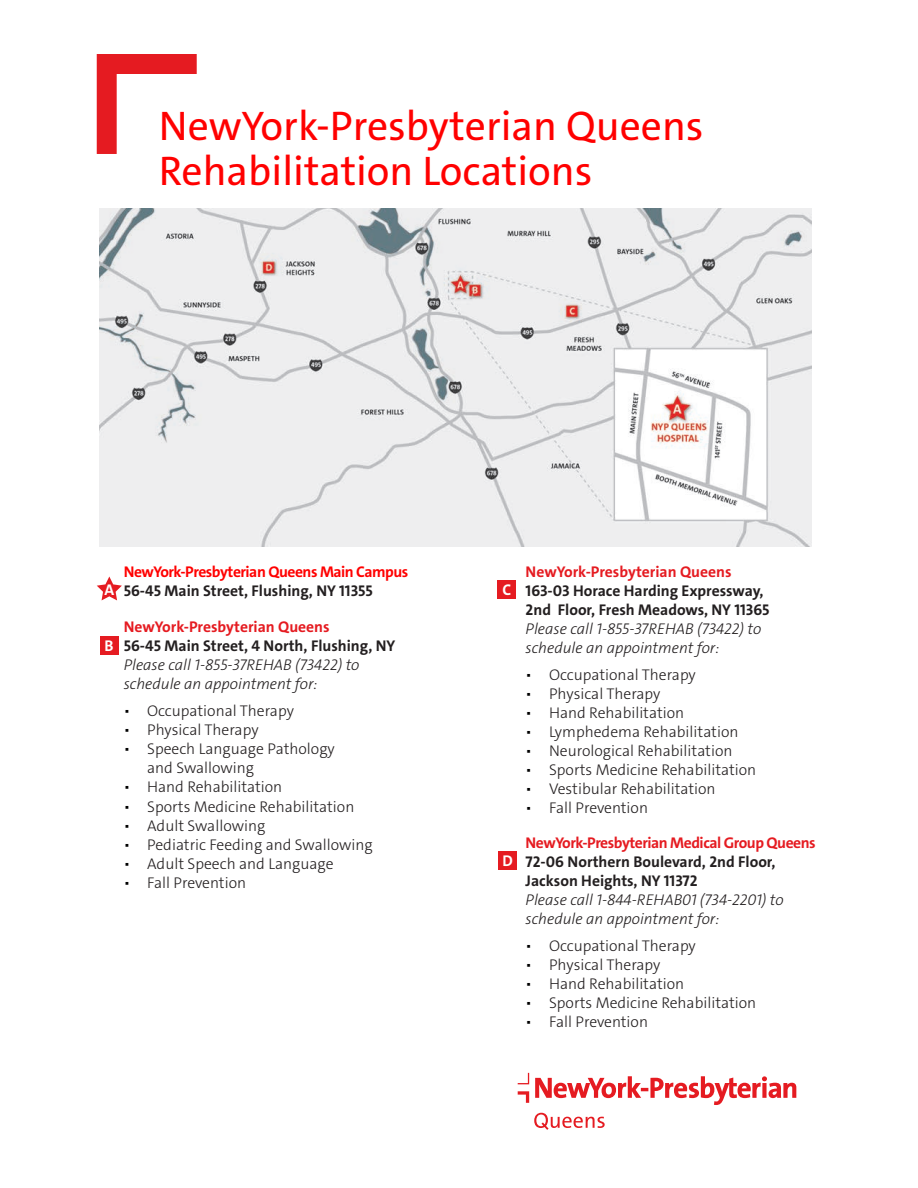
<style>
.page{position:relative;width:918px;height:1188px;background:#fff}
.page>*{position:absolute;margin:0;border:0;box-sizing:border-box;transform-origin:0 0}
.t1{font:41.55px/45px "The Sans C4 s";color:#f00}
.t2{font:300 15.6px/19px "The Sans C4 s";color:#231f20}
.B_wrd_1{font:700 15.6px/19px "The Sans C4 s";color:#231f20}
.Normal_wrd_1{font:italic 300 15.6px/19px "The Sans C4 s";color:#231f20}
.B_wrd_1-2{font:700 15.6px "The Sans C4 s";letter-spacing:-.005em;color:#e51b21}
.B_wrd_1-3{font:700 15.6px "The Sans C4 s";letter-spacing:-.03em;color:#e51b21}
.H5_wrd_1{font:700 15.6px "The Sans C4 s";letter-spacing:-.03em;color:#f00}
.B_wrd_1-4{font:700 15.6px "The Sans C4 s";color:#fff}
.s1{color:#000}
</style>
<div class="page">
<svg style="left:97px;top:577px;width:25px;height:23px"></svg>
<div style="left:100px;top:636px;width:18px;height:19px;background:#e51b21"></div>
<div style="left:498px;top:580px;width:18px;height:19px;background:#e51b21"></div>
<div style="left:499px;top:851px;width:18px;height:19px;background:#e51b21"></div>
<svg style="left:97px;top:54px;width:100px;height:100px"></svg>
<img style="left:100px;top:209px;width:711px;height:337px">
<svg style="left:518px;top:1073px;width:278px;height:32px"></svg>
<svg style="left:534px;top:1113px;width:71px;height:17px"></svg>
<h2 class="t1" style="left:159px;top:104px;width:546px">NewYork-Presbyterian Queens<br>Rehabilitation Locations</h2>
<p class="H5_wrd_1" style="left:124px;top:561px;width:286px">NewYork-Presbyterian Queens Main Campus</p>
<p class="B_wrd_1" style="left:124px;top:581px;width:251px">56-45 Main Street, Flushing, NY 11355</p>
<p class="B_wrd_1-2" style="left:124px;top:617px;width:208px">NewYork-Presbyterian Queens</p>
<h6 class="B_wrd_1" style="left:124px;top:636px;width:273px">56-45 Main Street, 4 North, Flushing, NY</h6>
<p class="Normal_wrd_1" style="left:124px;top:656px;width:237px">Please call 1-855-37REHAB (73422) to schedule an appointment for:</p>
<p class="t2" style="left:124px;top:702px;width:172px"><span class="s1">▪</span> Occupational Therapy</p>
<p class="t2" style="left:124px;top:721px;width:136px"><span class="s1">▪</span> Physical Therapy</p>
<p class="t2" style="left:147px;top:740px;width:189px;text-indent:-23px"><span class="s1">▪</span> Speech Language Pathology and Swallowing</p>
<p class="t2" style="left:124px;top:778px;width:160px"><span class="s1">▪</span> Hand Rehabilitation</p>
<p class="t2" style="left:124px;top:797px;width:232px"><span class="s1">▪</span> Sports Medicine Rehabilitation</p>
<p class="t2" style="left:124px;top:816px;width:143px"><span class="s1">▪</span> Adult Swallowing</p>
<p class="t2" style="left:124px;top:835px;width:251px"><span class="s1">▪</span> Pediatric Feeding and Swallowing</p>
<p class="t2" style="left:124px;top:854px;width:211px"><span class="s1">▪</span> Adult Speech and Language</p>
<p class="t2" style="left:124px;top:873px;width:124px"><span class="s1">▪</span> Fall Prevention</p>
<p class="B_wrd_1-4" style="left:105px;top:580px;width:11px">A</p>
<p class="B_wrd_1-4" style="left:503px;top:580px;width:10px">C</p>
<p class="B_wrd_1-4" style="left:105px;top:635px;width:11px">B</p>
<p class="B_wrd_1-4" style="left:503px;top:851px;width:12px">D</p>
<h6 class="B_wrd_1-2" style="left:526px;top:561px;width:208px">NewYork-Presbyterian Queens</h6>
<h6 class="B_wrd_1" style="left:526px;top:581px;width:246px">163-03 Horace Harding Expressway,<br>2nd Floor, Fresh Meadows, NY 11365</h6>
<p class="Normal_wrd_1" style="left:526px;top:619px;width:237px">Please call 1-855-37REHAB (73422) to schedule an appointment for:</p>
<p class="t2" style="left:526px;top:665px;width:172px"><span class="s1">▪</span> Occupational Therapy</p>
<p class="t2" style="left:526px;top:684px;width:136px"><span class="s1">▪</span> Physical Therapy</p>
<p class="t2" style="left:526px;top:703px;width:160px"><span class="s1">▪</span> Hand Rehabilitation</p>
<p class="t2" style="left:526px;top:722px;width:214px"><span class="s1">▪</span> Lymphedema Rehabilitation</p>
<p class="t2" style="left:526px;top:741px;width:208px"><span class="s1">▪</span> Neurological Rehabilitation</p>
<p class="t2" style="left:526px;top:760px;width:232px"><span class="s1">▪</span> Sports Medicine Rehabilitation</p>
<p class="t2" style="left:526px;top:780px;width:192px"><span class="s1">▪</span> Vestibular Rehabilitation</p>
<p class="t2" style="left:526px;top:799px;width:124px"><span class="s1">▪</span> Fall Prevention</p>
<h6 class="B_wrd_1-3" style="left:526px;top:833px;width:292px">NewYork-Presbyterian Medical Group Queens</h6>
<h6 class="B_wrd_1" style="left:526px;top:852px;width:251px">72-06 Northern Boulevard, 2nd Floor,<br>Jackson Heights, NY 11372</h6>
<p class="Normal_wrd_1" style="left:526px;top:891px;width:260px">Please call 1-844-REHAB01 (734-2201) to schedule an appointment for:</p>
<p class="t2" style="left:526px;top:936px;width:172px"><span class="s1">▪</span> Occupational Therapy</p>
<p class="t2" style="left:526px;top:956px;width:136px"><span class="s1">▪</span> Physical Therapy</p>
<p class="t2" style="left:526px;top:975px;width:160px"><span class="s1">▪</span> Hand Rehabilitation</p>
<p class="t2" style="left:526px;top:994px;width:232px"><span class="s1">▪</span> Sports Medicine Rehabilitation</p>
<p class="t2" style="left:526px;top:1013px;width:124px"><span class="s1">▪</span> Fall Prevention</p>
</div>
